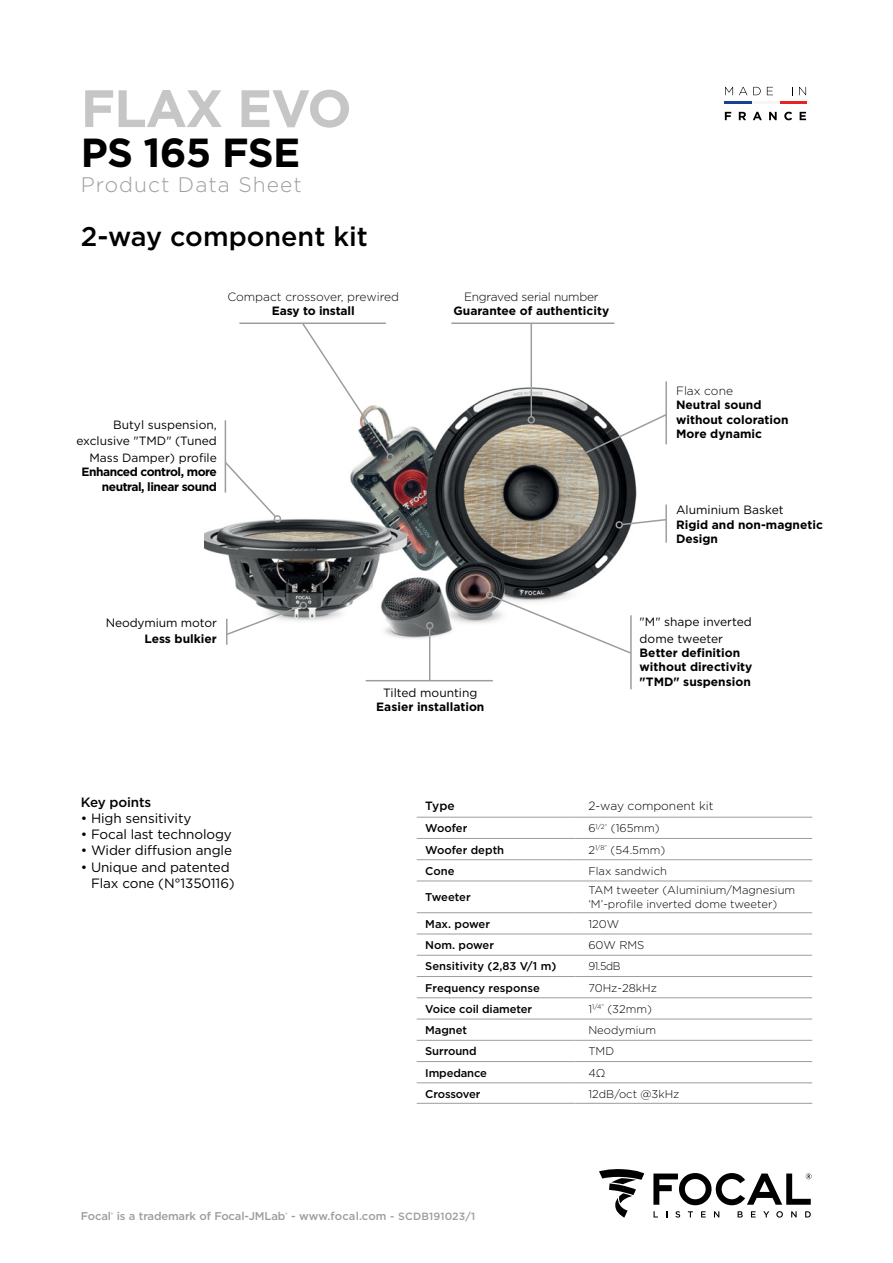
<style>
.page{position:relative;width:893px;height:1263px;background:#fff}
.page>*{position:absolute;margin:0;border:0;box-sizing:border-box;transform-origin:0 0}
.t1{font:700 52.5px "Gotham";letter-spacing:-.02em;color:#c6c6c6}
.t2{font:700 40.5px "Gotham";letter-spacing:-.02em;color:#000}
.t3{font:500 27px "Gotham";color:#000}
.t4{font:300 21px "Gotham";letter-spacing:.05em;color:#9d9d9c}
.t5{font:13.5px/16.2px "Gotham";letter-spacing:-.01em;color:#000}
.t6{font:500 13.5px "Gotham";letter-spacing:-.01em;color:#000}
.Texte{font:700 12px/14.4px "Gotham";color:#000}
.Texte-2{font:12px/16.5px "Gotham";color:#000}
.Texte-3{font:300 12px "Gotham";letter-spacing:-.01em;color:#000}
.Texte-4{font:700 12px/14.4px "Gotham";letter-spacing:-.04em;color:#000;text-align:right}
.t7{font:500 12px "Gotham";color:#000}
.t8{font:300 11.25px/14.2px "Gotham";color:#000}
.t9{font:500 11.25px "Gotham";letter-spacing:-.01em;color:#000}
.Normal_e{font:500 11.25px "Gotham";letter-spacing:-.015em;color:#9d9d9c}
.t10{font:300 11.25px "Gotham";color:#000;scale:.95 1}
.s1{font-size:10.5px}
</style>
<div class="page">
<img style="left:205px;top:322px;width:432px;height:340px">
<svg style="left:675px;top:1211px;width:5px;height:6px"></svg>
<svg style="left:688px;top:1211px;width:5px;height:6px"></svg>
<svg style="left:701px;top:1211px;width:5px;height:6px"></svg>
<svg style="left:714px;top:1211px;width:5px;height:6px"></svg>
<svg style="left:738px;top:1211px;width:5px;height:6px"></svg>
<svg style="left:751px;top:1211px;width:5px;height:6px"></svg>
<svg style="left:763px;top:1211px;width:6px;height:6px"></svg>
<svg style="left:776px;top:1211px;width:7px;height:6px"></svg>
<svg style="left:791px;top:1211px;width:6px;height:6px"></svg>
<svg style="left:805px;top:1211px;width:6px;height:6px"></svg>
<svg style="left:653px;top:1173px;width:158px;height:32px"></svg>
<svg style="left:599px;top:1169px;width:45px;height:48px"></svg>
<hr style="left:239px;top:322px;width:147px;height:2px;background:#9d9d9c">
<svg style="left:300px;top:322px;width:96px;height:140px"></svg>
<hr style="left:366px;top:680px;width:127px;height:1px;background:#9d9d9c">
<hr style="left:429px;top:629px;width:1px;height:52px;background:#9d9d9c">
<div style="left:426px;top:622px;width:7px;height:7px;border:2px solid #9d9d9c;border-radius:50%"></div>
<hr style="left:225px;top:420px;width:1px;height:73px;background:#9d9d9c">
<svg style="left:223px;top:460px;width:60px;height:64px"></svg>
<hr style="left:226px;top:619px;width:2px;height:26px;background:#9d9d9c">
<svg style="left:225px;top:604px;width:77px;height:32px"></svg>
<div style="left:299px;top:601px;width:8px;height:8px;border:2px solid #9d9d9c;border-radius:50%"></div>
<hr style="left:665px;top:381px;width:2px;height:63px;background:#9d9d9c">
<svg style="left:570px;top:413px;width:97px;height:48px"></svg>
<div style="left:566px;top:457px;width:7px;height:7px;border:2px solid #9d9d9c;border-radius:50%"></div>
<hr style="left:665px;top:504px;width:2px;height:39px;background:#9d9d9c">
<svg style="left:621px;top:518px;width:45px;height:8px"></svg>
<div style="left:615px;top:521px;width:8px;height:8px;border:2px solid #9d9d9c;border-radius:50%"></div>
<hr style="left:630px;top:615px;width:2px;height:74px;background:#9d9d9c">
<svg style="left:484px;top:590px;width:149px;height:65px"></svg>
<svg style="left:417px;top:816px;width:395px;height:287px"></svg>
<hr style="left:417px;top:817px;width:159px;height:1px;background:#9d9d9c">
<hr style="left:576px;top:817px;width:236px;height:1px;background:#9d9d9c">
<hr style="left:417px;top:838px;width:159px;height:1px;background:#9d9d9c">
<hr style="left:576px;top:838px;width:236px;height:1px;background:#9d9d9c">
<hr style="left:417px;top:859px;width:159px;height:1px;background:#9d9d9c">
<hr style="left:576px;top:859px;width:236px;height:1px;background:#9d9d9c">
<hr style="left:417px;top:881px;width:159px;height:1px;background:#9d9d9c">
<hr style="left:576px;top:881px;width:236px;height:1px;background:#9d9d9c">
<hr style="left:417px;top:912px;width:159px;height:1px;background:#9d9d9c">
<hr style="left:576px;top:912px;width:236px;height:1px;background:#9d9d9c">
<hr style="left:417px;top:934px;width:159px;height:1px;background:#9d9d9c">
<hr style="left:576px;top:934px;width:236px;height:1px;background:#9d9d9c">
<hr style="left:417px;top:955px;width:159px;height:1px;background:#9d9d9c">
<hr style="left:576px;top:955px;width:236px;height:1px;background:#9d9d9c">
<hr style="left:417px;top:976px;width:159px;height:1px;background:#9d9d9c">
<hr style="left:576px;top:976px;width:236px;height:1px;background:#9d9d9c">
<hr style="left:417px;top:997px;width:159px;height:1px;background:#9d9d9c">
<hr style="left:576px;top:997px;width:236px;height:1px;background:#9d9d9c">
<hr style="left:417px;top:1019px;width:159px;height:1px;background:#9d9d9c">
<hr style="left:576px;top:1019px;width:236px;height:1px;background:#9d9d9c">
<hr style="left:417px;top:1040px;width:159px;height:1px;background:#9d9d9c">
<hr style="left:576px;top:1040px;width:236px;height:1px;background:#9d9d9c">
<hr style="left:417px;top:1061px;width:159px;height:1px;background:#9d9d9c">
<hr style="left:576px;top:1061px;width:236px;height:1px;background:#9d9d9c">
<hr style="left:417px;top:1082px;width:159px;height:1px;background:#9d9d9c">
<hr style="left:576px;top:1082px;width:236px;height:1px;background:#9d9d9c">
<hr style="left:417px;top:1103px;width:159px;height:1px;background:#9d9d9c">
<hr style="left:576px;top:1103px;width:236px;height:1px;background:#9d9d9c">
<svg style="left:725px;top:87px;width:8px;height:8px"></svg>
<svg style="left:739px;top:87px;width:8px;height:8px"></svg>
<svg style="left:753px;top:87px;width:8px;height:8px"></svg>
<svg style="left:767px;top:87px;width:6px;height:8px"></svg>
<svg style="left:799px;top:87px;width:7px;height:8px"></svg>
<svg style="left:725px;top:112px;width:6px;height:8px"></svg>
<svg style="left:739px;top:112px;width:7px;height:8px"></svg>
<svg style="left:753px;top:112px;width:9px;height:8px"></svg>
<svg style="left:769px;top:112px;width:8px;height:8px"></svg>
<svg style="left:784px;top:112px;width:8px;height:8px"></svg>
<svg style="left:800px;top:112px;width:6px;height:8px"></svg>
<hr style="left:725px;top:102px;width:27px;height:2px;background:#164194">
<hr style="left:779px;top:102px;width:27px;height:2px;background:#e52326">
<hr style="left:752px;top:102px;width:27px;height:2px;background:#f6f6f6">
<hr style="left:451px;top:322px;width:163px;height:2px;background:#9d9d9c">
<hr style="left:530px;top:323px;width:2px;height:94px;background:#9d9d9c">
<div style="left:527px;top:416px;width:8px;height:8px;border:2px solid #9d9d9c;border-radius:50%"></div>
<p class="t1" style="left:81px;top:74px;width:273px">FLAX EVO</p>
<p class="t2" style="left:81px;top:126px;width:221px">PS 165 FSE</p>
<p class="t4" style="left:81px;top:171px;width:222px">Product Data Sheet</p>
<p class="t3" style="left:81px;top:219px;width:289px">2-way component kit</p>
<p class="Texte-3" style="left:227px;top:289px;width:173px">Compact crossover, prewired</p>
<p class="Texte" style="left:272px;top:304px;width:84px">Easy to install</p>
<p class="Texte-2" style="left:77px;top:416px;width:142px;text-align:right">Butyl suspension, exclusive "TMD" (Tuned<br>Mass Damper) profile</p>
<p class="Texte-4" style="left:82px;top:465px;width:137px">Enhanced control, more neutral, linear sound</p>
<p class="Texte-2" style="left:106px;top:614px;width:113px">Neodymium motor</p>
<p class="Texte" style="left:144px;top:632px;width:74px">Less bulkier</p>
<p class="Texte-3" style="left:464px;top:289px;width:136px">Engraved serial number</p>
<p class="Texte" style="left:453px;top:304px;width:157px">Guarantee of authenticity</p>
<p class="Texte-2" style="left:383px;top:684px;width:96px">Tilted mounting</p>
<p class="Texte" style="left:376px;top:700px;width:110px">Easier installation</p>
<p class="Texte-3" style="left:676px;top:383px;width:58px">Flax cone</p>
<p class="Texte" style="left:676px;top:398px;width:114px">Neutral sound without coloration</p>
<p class="Texte" style="left:676px;top:427px;width:87px">More dynamic</p>
<p class="Texte-2" style="left:676px;top:501px;width:109px">Aluminium Basket</p>
<p class="Texte" style="left:676px;top:517px;width:148px">Rigid and non-magnetic</p>
<p class="Texte" style="left:676px;top:531px;width:43px">Design</p>
<p class="Texte-2" style="left:640px;top:613px;width:114px">"M" shape inverted dome tweeter</p>
<p class="Texte" style="left:640px;top:645px;width:114px">Better definition without directivity</p>
<p class="Texte" style="left:640px;top:674px;width:113px">"TMD" suspension</p>
<p class="t6" style="left:81px;top:793px;width:72px">Key points</p>
<p class="t5" style="left:81px;top:810px;width:112px">• High sensitivity</p>
<p class="t5" style="left:81px;top:826px;width:153px">• Focal last technology</p>
<p class="t5" style="left:81px;top:842px;width:153px">• Wider diffusion angle</p>
<p class="t5" style="left:91px;top:858px;width:145px;text-indent:-10px">• Unique and patented<br>Flax cone (N°1350116)</p>
<p class="t7" style="left:425px;top:798px;width:31px">Type</p>
<p class="Texte-3" style="left:588px;top:798px;width:127px">2-way component kit</p>
<p class="t9" style="left:425px;top:821px;width:44px">Woofer</p>
<p class="t8" style="left:588px;top:821px;width:73px">6<sup>1/2”</sup> (165mm)</p>
<p class="t9" style="left:425px;top:842px;width:81px">Woofer depth</p>
<p class="t8" style="left:588px;top:842px;width:78px">2<sup>1/8”</sup> (54.5mm)</p>
<p class="t9" style="left:425px;top:863px;width:31px">Cone</p>
<p class="t8" style="left:588px;top:863px;width:80px">Flax sandwich</p>
<p class="t9" style="left:425px;top:890px;width:47px">Tweeter</p>
<p class="t8" style="left:588px;top:883px;width:208px">TAM tweeter (Aluminium/Magnesium ‘M’-profile inverted dome tweeter)</p>
<p class="t9" style="left:425px;top:916px;width:66px">Max. power</p>
<p class="t8" style="left:588px;top:916px;width:32px">120W</p>
<p class="t9" style="left:425px;top:938px;width:70px">Nom. power</p>
<p class="t8" style="left:588px;top:938px;width:58px">60W RMS</p>
<p class="t9" style="left:425px;top:959px;width:133px">Sensitivity (2,83 V/1 m)</p>
<p class="t10" style="left:588px;top:959px;width:35px">91.5dB</p>
<p class="t9" style="left:425px;top:980px;width:116px">Frequency response</p>
<p class="t8" style="left:588px;top:980px;width:70px">70Hz-28kHz</p>
<p class="t9" style="left:425px;top:1001px;width:108px">Voice coil diameter</p>
<p class="t8" style="left:588px;top:1001px;width:65px">1<sup>1/4”</sup> (32mm)</p>
<p class="t9" style="left:425px;top:1023px;width:43px">Magnet</p>
<p class="t8" style="left:588px;top:1023px;width:69px">Neodymium</p>
<p class="t9" style="left:425px;top:1044px;width:53px">Surround</p>
<p class="t8" style="left:588px;top:1044px;width:27px">TMD</p>
<p class="t9" style="left:425px;top:1065px;width:63px">Impedance</p>
<p class="t8" style="left:588px;top:1065px;width:19px">4Ω</p>
<p class="t9" style="left:425px;top:1086px;width:57px">Crossover</p>
<p class="t8" style="left:588px;top:1086px;width:93px">12dB/oct @3kHz</p>
<p class="Normal_e" style="left:81px;top:1209px;width:396px">Focal<sup>®</sup> is a trademark of Focal-JMLab<sup>®</sup> - www.focal.com <span class="s1">- SCDB191023/1</span></p>
</div>
